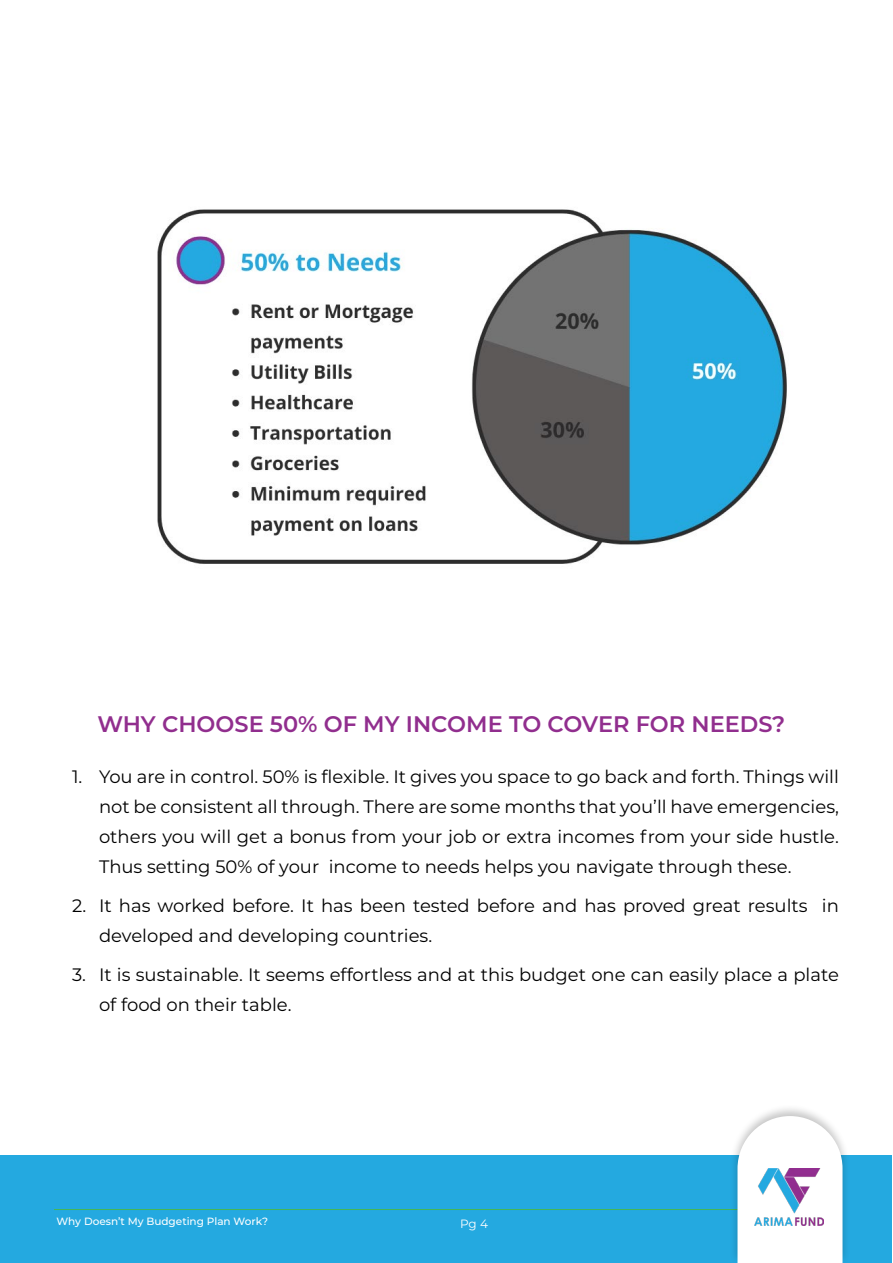
<style>
.page{position:relative;width:893px;height:1263px;background:#fff}
.page>*{position:absolute;margin:0;border:0;box-sizing:border-box;transform-origin:0 0}
.t1{font:600 22.5px "Montserrat";color:#912e8e}
.t2{font:18px/30px "Montserrat";color:#000}
.t3{font:12px "Montserrat";color:#fff}
.t4{font:500 10.5px "Montserrat";color:#fff}
</style>
<div class="page">
<div style="left:0;top:1155px;width:892px;height:108px;background:#24a9e0"></div>
<hr style="left:54px;top:1209px;width:755px;height:1px;background:#46b754">
<div style="left:729px;top:1103px;width:122px;height:160px;background:#000;opacity:.23"></div>
<svg style="left:737px;top:1116px;width:105px;height:147px"></svg>
<img style="left:754px;top:1168px;width:70px;height:58px">
<img style="left:157px;top:209px;width:630px;height:355px">
<p class="t1" style="left:97px;top:708px;width:689px">WHY CHOOSE 50% OF MY INCOME TO COVER FOR NEEDS?</p>
<p class="t2" style="left:99px;top:760px;width:741px;text-align:justify;text-indent:-27px">1. You are in control. 50% is flexible. It gives you space to go back and forth. Things will not be consistent all through. There are some months that you’ll have emergencies, others you will get a bonus from your job or extra incomes from your side hustle.<br>Thus setting 50% of your income to needs helps you navigate through these.</p>
<p class="t2" style="left:99px;top:889px;width:741px;text-indent:-27px">2. It has worked before. It has been tested before and has proved great results in developed and developing countries.</p>
<p class="t2" style="left:99px;top:959px;width:741px;text-indent:-27px">3. It is sustainable. It seems effortless and at this budget one can easily place a plate of food on their table.</p>
<p class="t4" style="left:56px;top:1214px;width:213px">Why Doesn’t My Budgeting Plan Work?</p>
<p class="t3" style="left:460px;top:1216px;width:29px">Pg 4</p>
</div>
